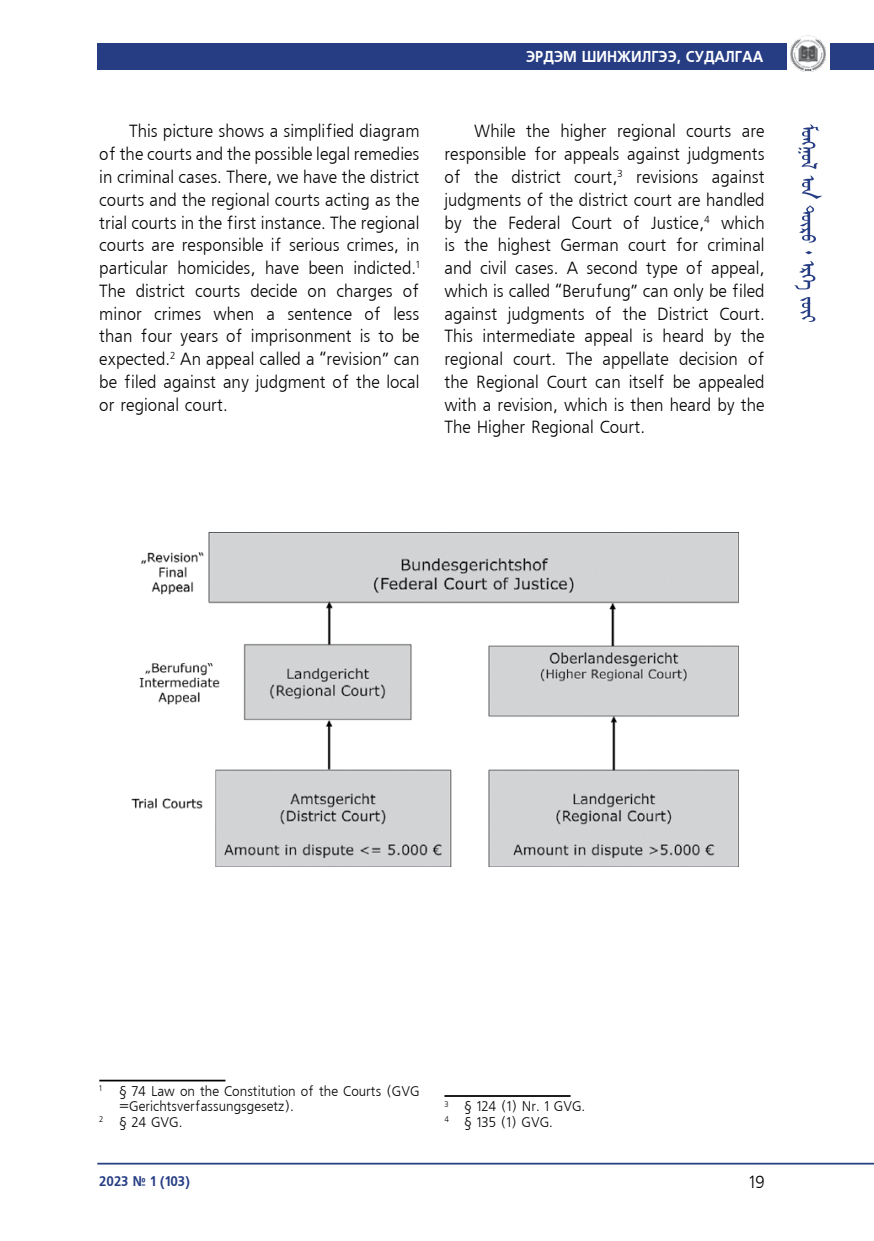
<style>
.page{position:relative;width:874px;height:1241px;background:#fff}
.page>*{position:absolute;margin:0;border:0;box-sizing:border-box;transform-origin:0 0}
.t1{font:17.5px/22.8px "Mogul Freeset";color:#000;text-align:justify;scale:.95 1}
.t2{font:700 15.75px "Mogul Freeset";color:#fff;scale:.9 1}
.t3{font:14px/15.4px "Mogul Freeset";color:#000;scale:.95 1}
.t4{font:700 14px "Mogul Freeset";color:#263d84;scale:.9 1}
</style>
<div class="page">
<div style="left:97px;top:43px;width:689px;height:27px;background:#263d84"></div>
<div style="left:829px;top:43px;width:44px;height:27px;background:#263d84"></div>
<hr style="left:97px;top:1162px;width:776px;height:2px;background:#263d84">
<svg style="left:798px;top:124px;width:21px;height:45px"></svg>
<svg style="left:801px;top:175px;width:20px;height:24px"></svg>
<svg style="left:799px;top:205px;width:16px;height:49px"></svg>
<svg style="left:794px;top:261px;width:21px;height:28px"></svg>
<svg style="left:800px;top:297px;width:15px;height:25px"></svg>
<img style="left:790px;top:36px;width:35px;height:35px">
<hr style="left:99px;top:1079px;width:126px;height:2px;background:#000">
<hr style="left:444px;top:1094px;width:126px;height:2px;background:#000">
<img style="left:131px;top:532px;width:606px;height:334px">
<p class="t1" style="left:99px;top:121px;width:338px;text-indent:30px">This picture shows a simplified diagram of the courts and the possible legal remedies in criminal cases. There, we have the district courts and the regional courts acting as the trial courts in the first instance. The regional courts are responsible if serious crimes, in particular homicides, have been indicted.<sup>1<br></sup>The district courts decide on charges of minor crimes when a sentence of less than four years of imprisonment is to be expected.<sup>2</sup> An appeal called a “revision” can be filed against any judgment of the local or regional court.</p>
<p class="t2" style="left:526px;top:48px;width:265px">ЭРДЭМ ШИНЖИЛГЭЭ, СУДАЛГАА</p>
<p class="t1" style="left:444px;top:121px;width:338px;text-indent:30px">While the higher regional courts are responsible for appeals against judgments of the district court,<sup>3</sup> revisions against judgments of the district court are handled by the Federal Court of Justice,<sup>4</sup> which is the highest German court for criminal and civil cases. A second type of appeal, which is called “Berufung” can only be filed against judgments of the District Court.<br>This intermediate appeal is heard by the regional court. The appellate decision of the Regional Court can itself be appealed with a revision, which is then heard by the The Higher Regional Court.</p>
<p class="t3" style="left:99px;top:1083px;width:338px"><sup>1</sup> § 74 Law on the Constitution of the Courts (GVG</p>
<p class="t3" style="left:119px;top:1099px;width:185px">=Gerichtsverfassungsgesetz).</p>
<p class="t3" style="left:99px;top:1114px;width:89px"><sup>2</sup> § 24 GVG.</p>
<p class="t3" style="left:444px;top:1099px;width:150px"><sup>3</sup> § 124 (1) Nr. 1 GVG.<br><sup>4</sup> § 135 (1) GVG.</p>
<p class="t4" style="left:99px;top:1172px;width:102px">2023 № 1 (103)</p>
<p class="t1" style="left:748px;top:1171px;width:18px">19</p>
</div>
